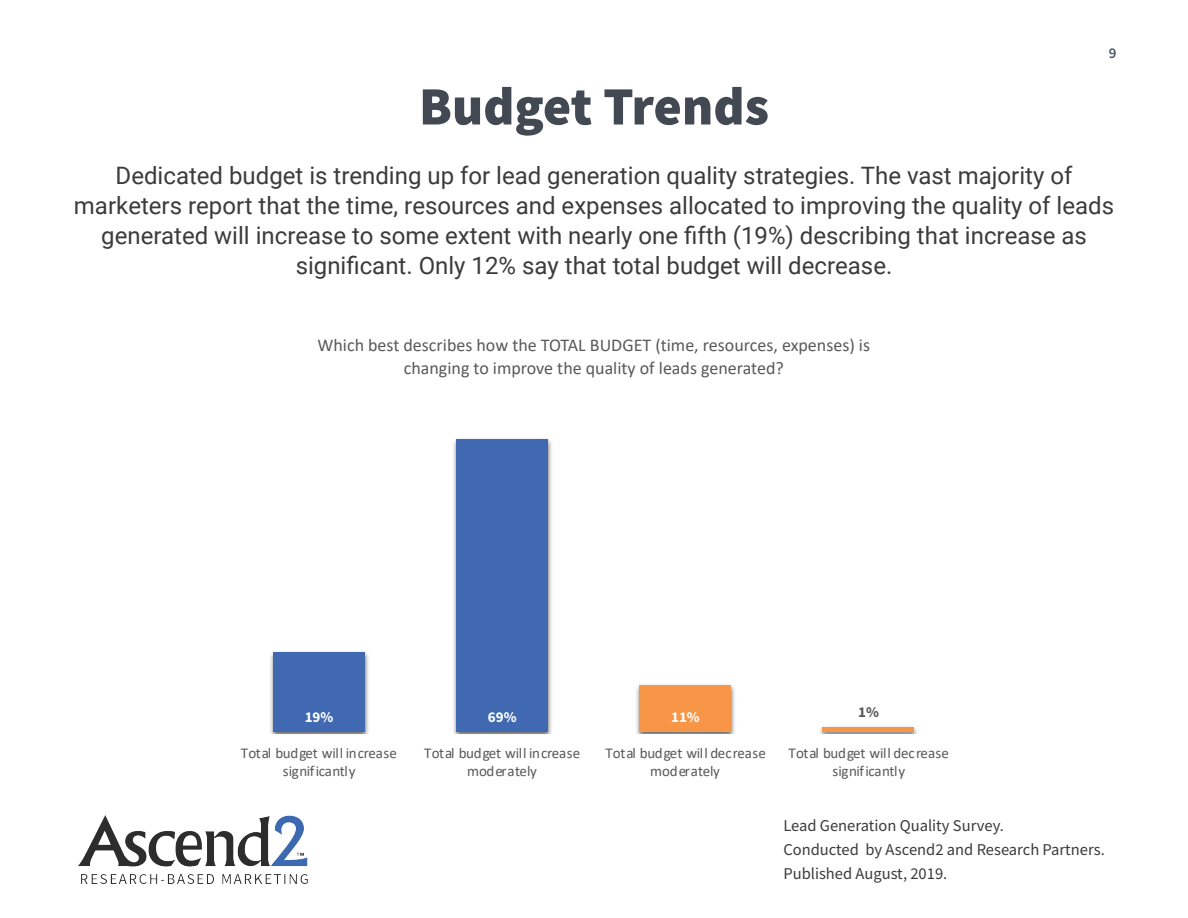
<style>
.page{position:relative;width:1188px;height:918px;background:#fff}
.page>*{position:absolute;margin:0;border:0;box-sizing:border-box;transform-origin:0 0}
.t1{font:900 54px "Source Sans Pro";color:#424952}
.L_Copy{font:24px/30px "Roboto";color:#3b3a3c;text-align:center}
.t2{font:18px/22.5px "Calibri";color:#595959;text-align:center}
.t3{font:16.5px/24px "Source Sans Pro";color:#3b3a3c}
.t4{font:15px/18px "Calibri";letter-spacing:-.015em;color:#595959;text-align:center}
.t5{font:700 15px "Source Sans Pro";color:#fff}
.t6{font:700 15px "Source Sans Pro";color:#595959}
.t7{font:600 15px "Source Sans Pro";color:#475066}
</style>
<div class="page">
<img style="left:79px;top:815px;width:229px;height:69px">
<img style="left:270px;top:651px;width:99px;height:83px">
<img style="left:453px;top:438px;width:99px;height:296px">
<img style="left:636px;top:684px;width:99px;height:50px">
<img style="left:820px;top:726px;width:97px;height:8px">
<div style="left:274px;top:652px;width:91px;height:80px;background:#4069b2"></div>
<div style="left:457px;top:440px;width:91px;height:292px;background:#4069b2"></div>
<div style="left:640px;top:686px;width:91px;height:46px;background:#f79647"></div>
<hr style="left:823px;top:728px;width:91px;height:4px;background:#f79647">
<p class="t7" style="left:1109px;top:43px;width:9px">9</p>
<h1 class="t1" style="left:419px;top:69px;width:352px">Budget Trends</h1>
<p class="L_Copy" style="left:74px;top:159px;width:1042px">Dedicated budget is trending up for lead generation quality strategies. The vast majority of marketers report that the time, resources and expenses allocated to improving the quality of leads generated will increase to some extent with nearly one fifth (19%) describing that increase as significant. Only 12% say that total budget will decrease.</p>
<p class="t2" style="left:317px;top:333px;width:554px">Which best describes how the TOTAL BUDGET (time, resources, expenses) is changing to improve the quality of leads generated?</p>
<p class="t5" style="left:305px;top:706px;width:30px">19%</p>
<p class="t5" style="left:488px;top:706px;width:30px">69%</p>
<p class="t5" style="left:671px;top:706px;width:30px">11%</p>
<p class="t6" style="left:858px;top:702px;width:22px">1%</p>
<p class="t4" style="left:241px;top:743px;width:157px">Total budget will increase significantly</p>
<p class="t4" style="left:424px;top:743px;width:157px">Total budget will increase moderately</p>
<p class="t4" style="left:605px;top:743px;width:162px">Total budget will decrease moderately</p>
<p class="t4" style="left:789px;top:743px;width:162px">Total budget will decrease significantly</p>
<p class="t3" style="left:783px;top:814px;width:323px">Lead Generation Quality Survey.<br>Conducted by Ascend2 and Research Partners.<br>Published August, 2019.</p>
</div>
